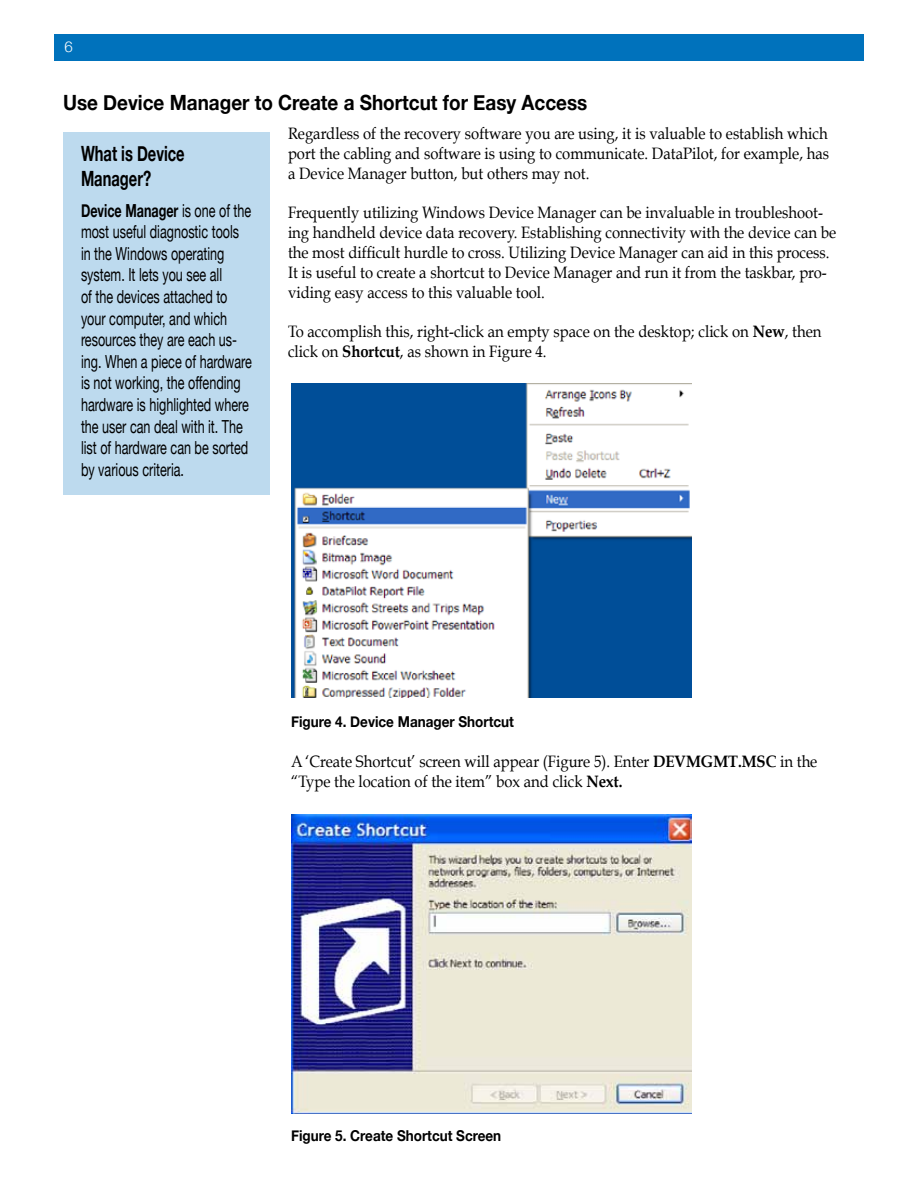
<style>
.page{position:relative;width:918px;height:1188px;background:#fff}
.page>*{position:absolute;margin:0;border:0;box-sizing:border-box;transform-origin:0 0}
.t1{font:700 21px "Helvetica Neue";color:#000;scale:.9 1}
.t2{font:700 21px/25.2px "Helvetica Neue";color:#000;scale:.7 1}
.t3{font:18px/21.6px "Helvetica Neue";color:#000;scale:.7 1}
.t4{font:16.5px/19.8px "Book Antiqua";color:#000;scale:.9 1}
.t5{font:700 15px "Helvetica Neue";color:#000;scale:.9 1}
.t6{font:300 15px "Helvetica Neue";color:#fff}
.s1{font-weight:700}
</style>
<div class="page">
<div style="left:54px;top:34px;width:810px;height:28px;background:#0072bc"></div>
<div style="left:64px;top:132px;width:206px;height:363px;background:#bddaee"></div>
<img style="left:291px;top:384px;width:400px;height:313px">
<img style="left:291px;top:814px;width:401px;height:300px">
<p class="t6" style="left:64px;top:37px;width:10px">6</p>
<p class="t1" style="left:63px;top:90px;width:584px">Use Device Manager to Create a Shortcut for Easy Access</p>
<p class="t4" style="left:288px;top:124px;width:603px;text-align:justify">Regardless of the recovery software you are using, it is valuable to establish which port the cabling and software is using to communicate. DataPilot, for example, has a Device Manager button, but others may not.</p>
<p class="t4" style="left:288px;top:203px;width:611px">Frequently utilizing Windows Device Manager can be invaluable in troubleshoot&shy;ing handheld device data recovery. Establishing connectivity with the device can be the most difficult hurdle to cross. Utilizing Device Manager can aid in this process.<br>It is useful to create a shortcut to Device Manager and run it from the taskbar, pro&shy;viding easy access to this valuable tool.</p>
<p class="t4" style="left:288px;top:322px;width:594px">To accomplish this, right-click an empty space on the desktop; click on <span class="s1">New</span>, then click on <span class="s1">Shortcut</span>, as shown in Figure 4.</p>
<p class="t2" style="left:81px;top:140px;width:150px">What is Device<br>Manager?</p>
<p class="t3" style="left:81px;top:199px;width:246px"><span class="s1">Device Manager</span> is one of the most useful diagnostic tools in the Windows operating system. It lets you see all<br>of the devices attached to your computer, and which resources they are each us&shy;ing. When a piece of hardware is not working, the offending hardware is highlighted where the user can deal with it. The list of hardware can be sorted by various criteria.</p>
<p class="t5" style="left:291px;top:713px;width:249px">Figure 4. Device Manager Shortcut</p>
<p class="t4" style="left:291px;top:752px;width:586px">A ‘Create Shortcut’ screen will appear (Figure 5). Enter <span class="s1">DEVMGMT.MSC</span> in the “Type the location of the item” box and click <span class="s1">Next.</span></p>
<p class="t5" style="left:291px;top:1126px;width:235px">Figure 5. Create Shortcut Screen</p>
</div>
